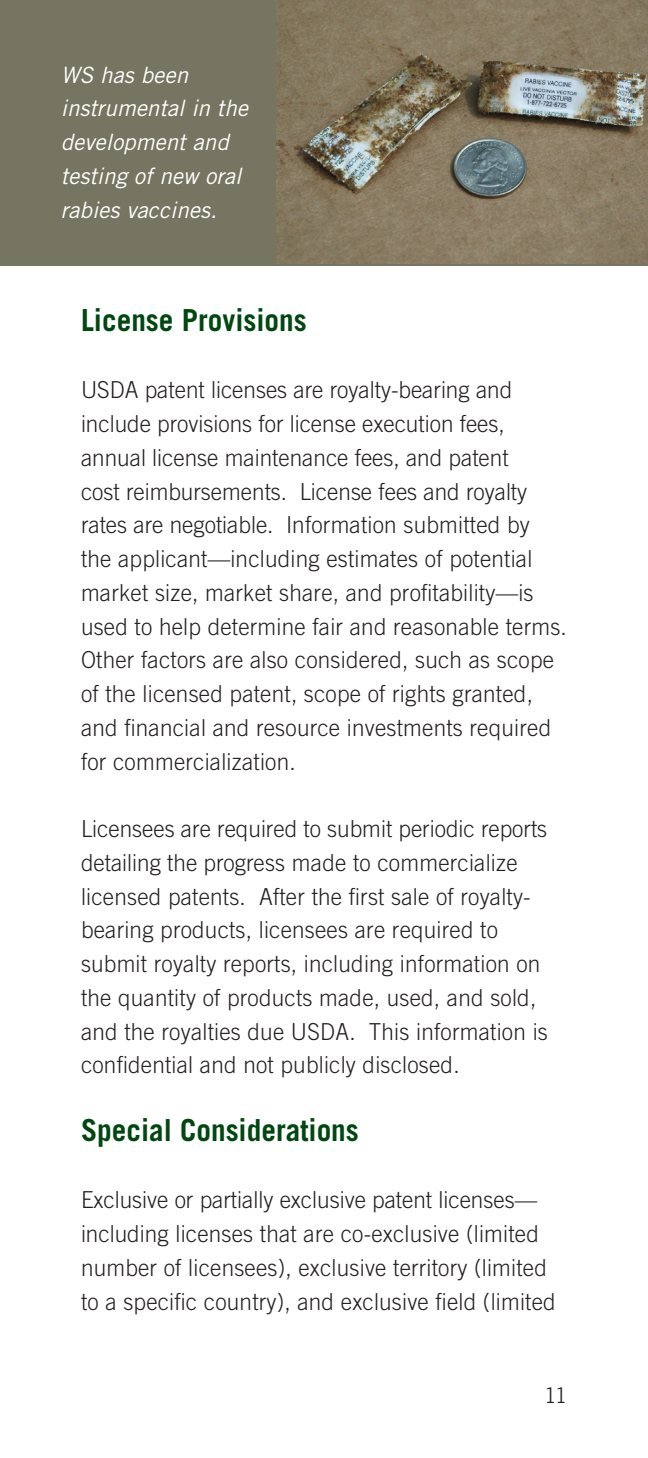
<style>
.page{position:relative;width:648px;height:1458px;background:#fff}
.page>*{position:absolute;margin:0;border:0;box-sizing:border-box;transform-origin:0 0}
.Standard_paragraph_1{font:700 30.38px "Trade Gothic";color:#004710;scale:.96 1}
.Standard_paragraph_1-2{font:300 23.4px/33.8px "Trade Gothic";letter-spacing:.01em;color:#231f20;scale:.96 1}
.t1{font:italic 22.5px/33.8px "Trade Gothic";color:#fff}
.Intro_Text{font:300 21.38px "Trade Gothic";color:#231f20}
</style>
<div class="page">
<div style="left:0;top:0;width:648px;height:266px;background:#757561"></div>
<img style="left:276px;top:0;width:372px;height:263px">
<p class="t1" style="left:61px;top:58px;width:189px">WS has been instrumental in the development and testing of new oral rabies vaccines.</p>
<p class="Standard_paragraph_1" style="left:81px;top:301px;width:237px">License Provisions</p>
<p class="Standard_paragraph_1-2" style="left:81px;top:373px;width:508px">USDA patent licenses are royalty-bearing and include provisions for license execution fees, annual license maintenance fees, and patent<br>cost reimbursements. License fees and royalty rates are negotiable. Information submitted by<br>the applicant—including estimates of potential market size, market share, and profitability—is used to help determine fair and reasonable terms.<br>Other factors are also considered, such as scope of the licensed patent, scope of rights granted, and financial and resource investments required for commercialization.</p>
<p class="Standard_paragraph_1-2" style="left:81px;top:812px;width:488px">Licensees are required to submit periodic reports detailing the progress made to commercialize licensed patents. After the first sale of royalty&shy;bearing products, licensees are required to submit royalty reports, including information on the quantity of products made, used, and sold, and the royalties due USDA. This information is confidential and not publicly disclosed.</p>
<p class="Standard_paragraph_1" style="left:81px;top:1111px;width:291px">Special Considerations</p>
<p class="Standard_paragraph_1-2" style="left:81px;top:1183px;width:496px">Exclusive or partially exclusive patent licenses— including licenses that are co-exclusive (limited number of licensees), exclusive territory (limited to a specific country), and exclusive field (limited</p>
<p class="Intro_Text" style="left:545px;top:1383px;width:24px">11</p>
</div>
